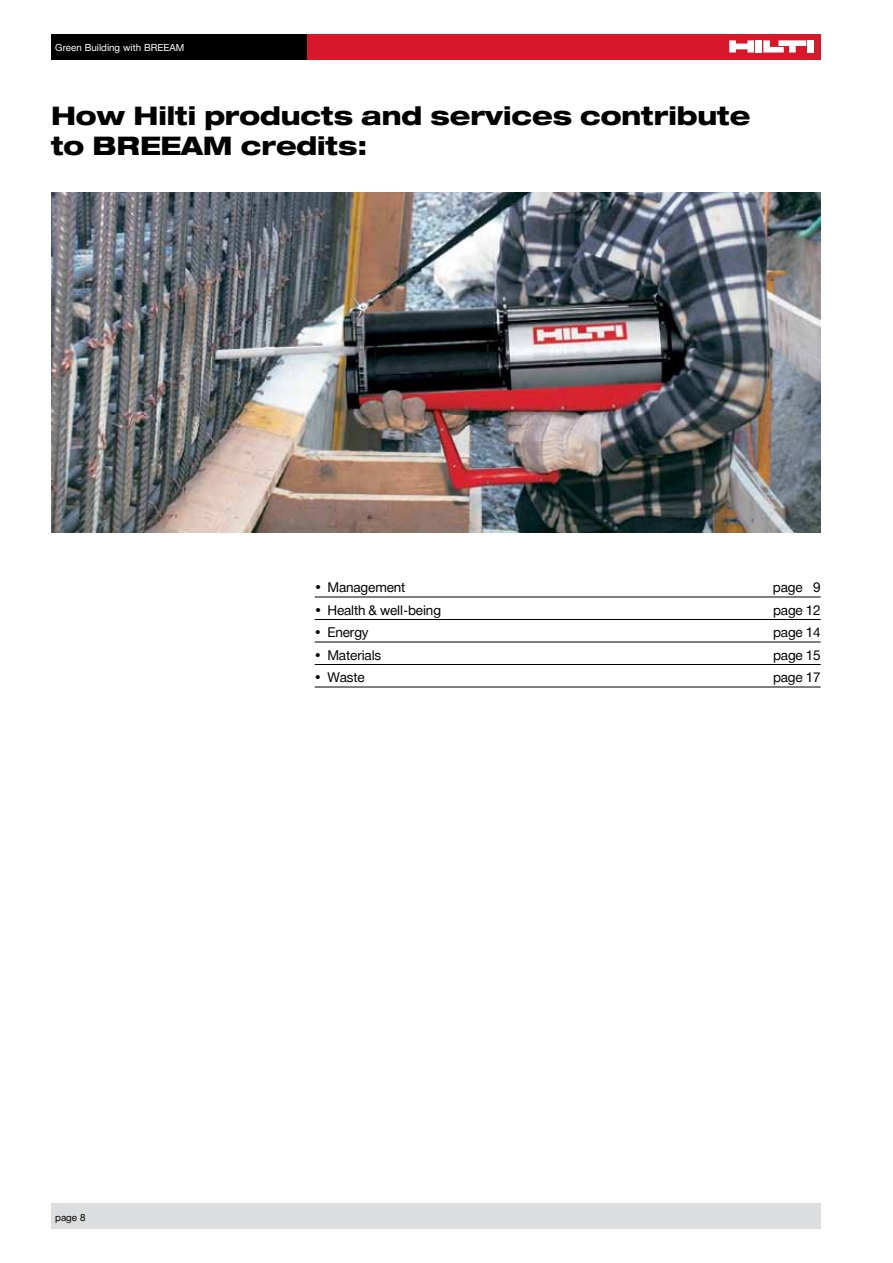
<style>
.page{position:relative;width:893px;height:1263px;background:#fff}
.page>*{position:absolute;margin:0;border:0;box-sizing:border-box;transform-origin:0 0}
.t1{font:800 expanded 25.5px/30px "Hilti";letter-spacing:-.005em;color:#000}
.t2{font:13.5px "Hilti";letter-spacing:-.01em;color:#000}
.t3{font:9.75px "Hilti";color:#fff}
.t4{font:9.75px "Hilti";color:#000}
</style>
<div class="page">
<div style="left:51px;top:34px;width:256px;height:26px;background:#000"></div>
<div style="left:307px;top:34px;width:514px;height:26px;background:#d7182a"></div>
<div style="left:755px;top:40px;width:7px;height:13px;background:#fff"></div>
<div style="left:808px;top:40px;width:6px;height:13px;background:#fff"></div>
<svg style="left:729px;top:40px;width:25px;height:13px"></svg>
<svg style="left:763px;top:40px;width:43px;height:13px"></svg>
<div style="left:51px;top:1203px;width:770px;height:26px;background:#dcddde"></div>
<hr style="left:315px;top:597px;width:506px;height:1px;background:#000">
<hr style="left:315px;top:619px;width:506px;height:1px;background:#000">
<hr style="left:315px;top:642px;width:506px;height:1px;background:#000">
<hr style="left:315px;top:664px;width:506px;height:1px;background:#000">
<hr style="left:315px;top:687px;width:506px;height:1px;background:#000">
<img style="left:51px;top:192px;width:770px;height:340px">
<p class="t3" style="left:55px;top:42px;width:131px">Green Building with BREEAM</p>
<h1 class="t1" style="left:51px;top:101px;width:701px">How Hilti products and services contribute to BREEAM credits:</h1>
<p class="t4" style="left:55px;top:1212px;width:32px">page 8</p>
<p class="t2" style="left:315px;top:580px;width:92px">• Management</p>
<p class="t2" style="left:773px;top:580px;width:49px">page 9</p>
<p class="t2" style="left:315px;top:602px;width:128px">• Health &amp; well-being</p>
<p class="t2" style="left:773px;top:602px;width:49px">page 12</p>
<p class="t2" style="left:315px;top:625px;width:56px">• Energy</p>
<p class="t2" style="left:773px;top:625px;width:49px">page 14</p>
<p class="t2" style="left:315px;top:647px;width:68px">• Materials</p>
<p class="t2" style="left:773px;top:647px;width:49px">page 15</p>
<p class="t2" style="left:315px;top:670px;width:52px">• Waste</p>
<p class="t2" style="left:773px;top:670px;width:49px">page 17</p>
</div>
